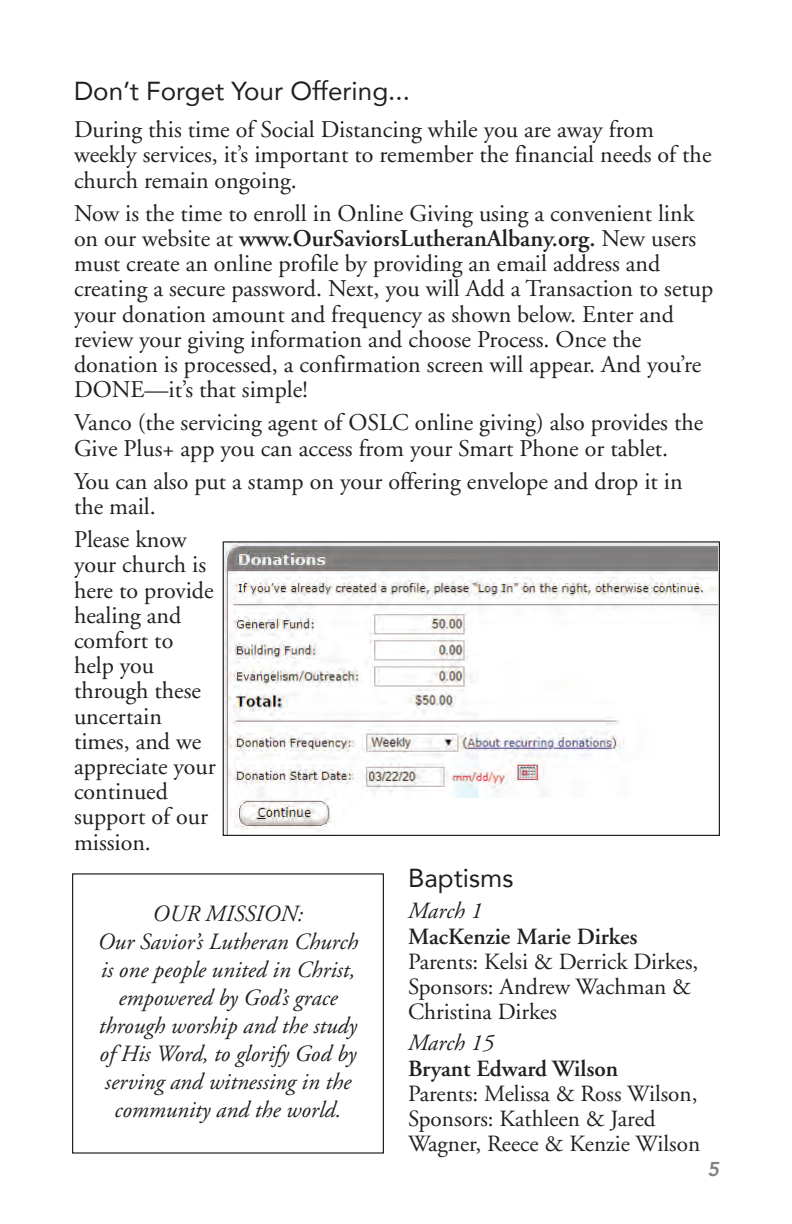
<style>
.page{position:relative;width:792px;height:1224px;background:#fff}
.page>*{position:absolute;margin:0;border:0;box-sizing:border-box;transform-origin:0 0}
.t1{font:26px "Avenir";color:#231f20}
.t2{font:24px/25.2px "Adobe Garamond";color:#231f20}
.t3{font:23.2px/25.2px "Adobe Garamond";color:#231f20}
.t4{font:italic 23.2px/28px "Adobe Garamond";color:#231f20;text-align:center}
.t5{font:italic 800 20px "Avenir";color:#808285}
.s1{font-weight:600}
.s2{font-style:italic}
</style>
<div class="page">
<div style="left:72px;top:873px;width:312px;height:281px;border:1px solid #231f20"></div>
<img style="left:225px;top:543px;width:493px;height:291px">
<div style="left:223px;top:541px;width:497px;height:295px;border:1px solid #231f20"></div>
<p class="t1" style="left:74px;top:74px;width:337px">Don’t Forget Your Offering...</p>
<p class="t2" style="left:74px;top:119px;width:639px">During this time of Social Distancing while you are away from weekly services, it’s important to remember the financial needs of the church remain ongoing.</p>
<p class="t2" style="left:74px;top:203px;width:641px">Now is the time to enroll in Online Giving using a convenient link on our website at <span class="s1">www.OurSaviorsLutheranAlbany.org.</span> New users must create an online profile by providing an email address and creating a secure password. Next, you will Add a Transaction to setup your donation amount and frequency as shown below. Enter and review your giving information and choose Process. Once the donation is processed, a confirmation screen will appear. And you’re DONE—it’s that simple!</p>
<p class="t2" style="left:74px;top:412px;width:631px">Vanco (the servicing agent of OSLC online giving) also provides the<br>Give Plus+ app you can access from your Smart Phone or tablet.</p>
<p class="t2" style="left:74px;top:471px;width:610px">You can also put a stamp on your offering envelope and drop it in the mail.</p>
<p class="t2" style="left:74px;top:529px;width:143px">Please know your church is here to provide healing and comfort to help you through these uncertain times, and we appreciate your continued support of our mission.</p>
<p class="t4" style="left:98px;top:901px;width:262px">OUR MISSION:<br>Our Savior’s Lutheran Church is one people united in Christ, empowered by God’s grace through worship and the study of His Word, to glorify God by serving and witnessing in the community and the world.</p>
<p class="t1" style="left:408px;top:861px;width:107px">Baptisms</p>
<p class="t3" style="left:408px;top:901px;width:292px"><span class="s2">March 1<br></span><span class="s1">MacKenzie Marie Dirkes<br></span>Parents: Kelsi &amp; Derrick Dirkes,<br>Sponsors: Andrew Wachman &amp;<br>Christina Dirkes</p>
<p class="t3" style="left:408px;top:1033px;width:294px"><span class="s2">March 15<br></span><span class="s1">Bryant Edward Wilson<br></span>Parents: Melissa &amp; Ross Wilson,<br>Sponsors: Kathleen &amp; Jared<br>Wagner, Reece &amp; Kenzie Wilson</p>
<p class="t5" style="left:707px;top:1156px;width:13px">5</p>
</div>
